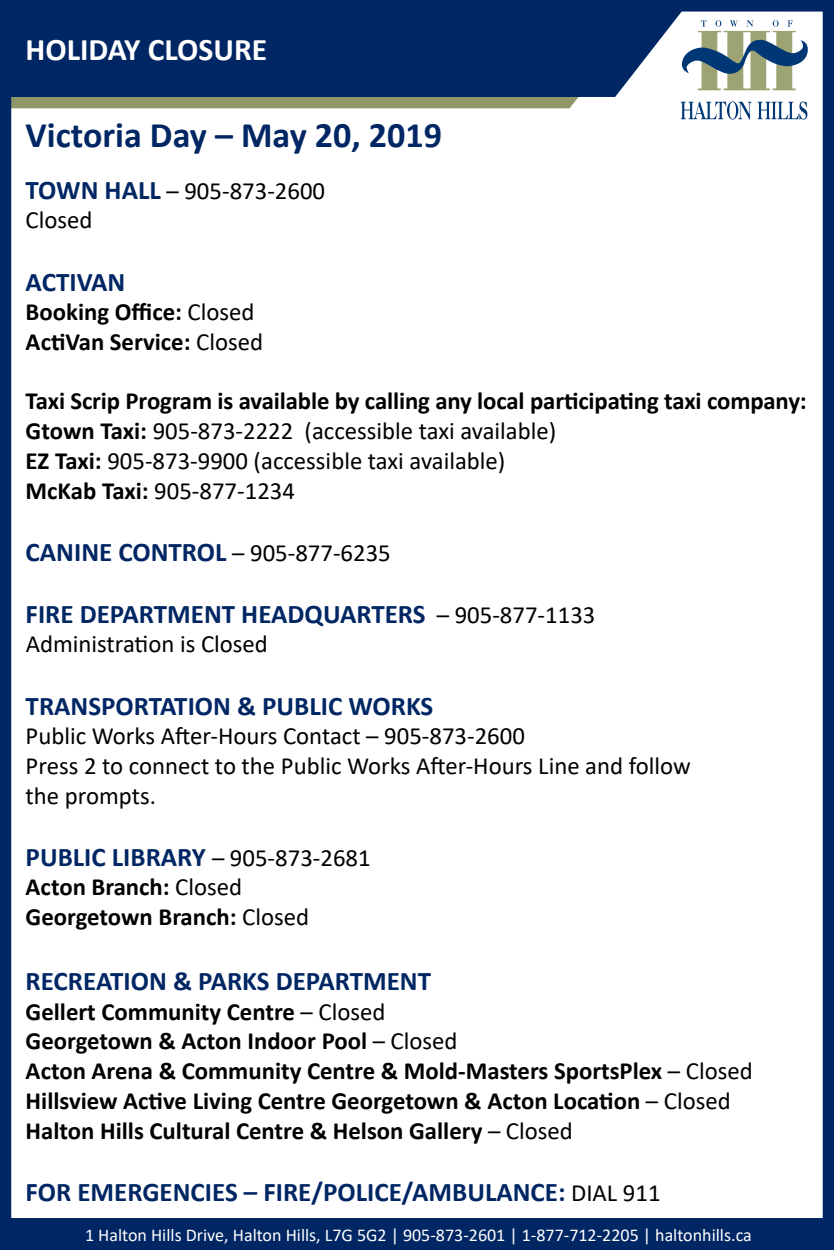
<style>
.page{position:relative;width:834px;height:1250px;background:#fff}
.page>*{position:absolute;margin:0;border:0;box-sizing:border-box;transform-origin:0 0}
.t1{font:700 36px "Calibri";color:#002664}
.t2{font:700 31.5px "Calibri";color:#fff}
.t3{font:700 27px "Calibri";color:#002664}
.t4{font:700 24.75px/29.7px "Calibri";color:#000}
.t5{font:24.75px/29.7px "Calibri";color:#000}
.t6{font:18px "Calibri";color:#fff}
.s1{font-weight:700;font-size:27px;color:#002664}
.s2{font-weight:400}
.s3{font-weight:400;font-size:24.75px;color:#000}
</style>
<div class="page">
<svg style="left:11px;top:97px;width:741px;height:11px;fill:#90986b"></svg>
<svg style="left:11px;top:0;width:811px;height:97px;background:#163871"></svg>
<div style="left:0;top:0;width:11px;height:1250px;background:#002664"></div>
<div style="left:822px;top:0;width:11px;height:1250px;background:#002664"></div>
<svg style="left:680px;top:101px;width:71px;height:19px"></svg>
<svg style="left:757px;top:101px;width:50px;height:19px"></svg>
<svg style="left:682px;top:20px;width:125px;height:70px"></svg>
<div style="left:1px;top:1219px;width:832px;height:31px;background:#002664"></div>
<p class="t2" style="left:26px;top:28px;width:243px">HOLIDAY CLOSURE</p>
<h1 class="t1" style="left:26px;top:109px;width:418px">Victoria Day – May 20, 2019</h1>
<p class="t5" style="left:26px;top:175px;width:301px"><span class="s1">TOWN HALL</span> – 905-873-2600<br>Closed</p>
<p class="t3" style="left:26px;top:262px;width:101px">ACTIVAN</p>
<p class="t4" style="left:26px;top:297px;width:239px">Booking Office: <span class="s2">Closed<br></span>ActiVan Service: <span class="s2">Closed</span></p>
<p class="t4" style="left:26px;top:386px;width:782px">Taxi Scrip Program is available by calling any local participating taxi company:<br>Gtown Taxi: <span class="s2">905-873-2222 (accessible taxi available)<br></span>EZ Taxi: <span class="s2">905-873-9900 (accessible taxi available)<br></span>McKab Taxi: <span class="s2">905-877-1234</span></p>
<p class="t3" style="left:26px;top:532px;width:366px">CANINE CONTROL <span class="s3">– 905-877-6235</span></p>
<p class="t3" style="left:26px;top:595px;width:571px">FIRE DEPARTMENT HEADQUARTERS <span class="s3">– 905-877-1133</span></p>
<p class="t5" style="left:26px;top:629px;width:244px">Administration is Closed</p>
<p class="t3" style="left:26px;top:686px;width:409px">TRANSPORTATION &amp; PUBLIC WORKS</p>
<p class="t5" style="left:26px;top:720px;width:666px">Public Works After-Hours Contact – 905-873-2600<br>Press 2 to connect to the Public Works After-Hours Line and follow the prompts.</p>
<p class="t3" style="left:26px;top:838px;width:346px">PUBLIC LIBRARY <span class="s3">– 905-873-2681</span></p>
<p class="t4" style="left:26px;top:872px;width:285px">Acton Branch: <span class="s2">Closed<br></span>Georgetown Branch: <span class="s2">Closed</span></p>
<p class="t3" style="left:26px;top:962px;width:407px">RECREATION &amp; PARKS DEPARTMENT</p>
<p class="t4" style="left:26px;top:996px;width:728px">Gellert Community Centre <span class="s2">– Closed<br></span>Georgetown &amp; Acton Indoor Pool <span class="s2">– Closed<br></span>Acton Arena &amp; Community Centre &amp; Mold-Masters SportsPlex <span class="s2">– Closed </span>Hillsview Active Living Centre Georgetown &amp; Acton Location <span class="s2">– Closed </span>Halton Hills Cultural Centre &amp; Helson Gallery <span class="s2">– Closed</span></p>
<p class="t3" style="left:26px;top:1172px;width:636px">FOR EMERGENCIES – FIRE/POLICE/AMBULANCE: <span class="s3">DIAL 911</span></p>
<p class="t6" style="left:85px;top:1222px;width:668px">1 Halton Hills Drive, Halton Hills, L7G 5G2 | 905-873-2601 | 1-877-712-2205 | haltonhills.ca</p>
</div>
